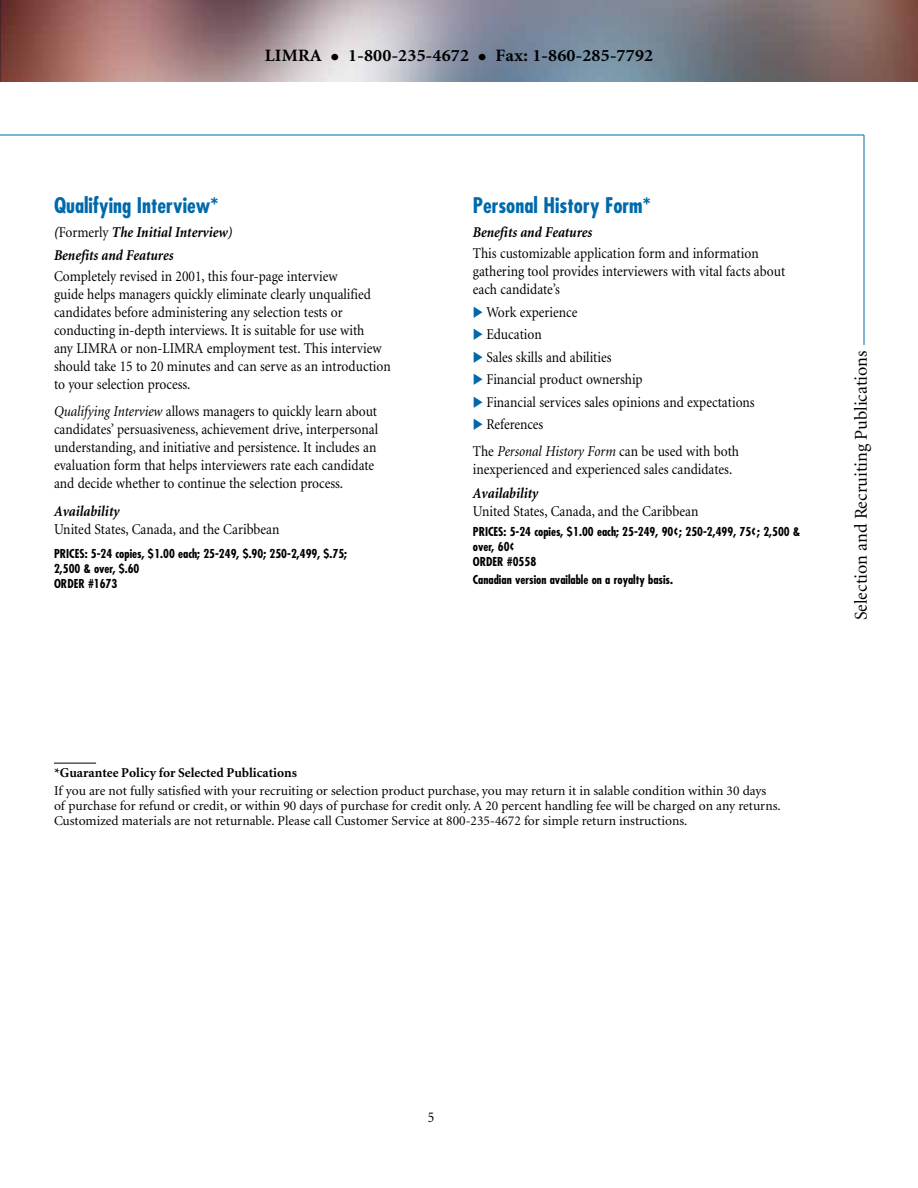
<style>
.page{position:relative;width:918px;height:1188px;background:#fff}
.page>*{position:absolute;margin:0;border:0;box-sizing:border-box;transform-origin:0 0}
.t1{font:700 condensed 21px "Futura";color:#0069aa}
.t2{font:18px "Minion";color:#000}
.t3{font:700 17.4px "Minion";letter-spacing:.01em;color:#000;scale:1.06 1}
.t4{font:15px/18px "Minion";color:#000;scale:.9 1}
.t5{font:italic 700 15px/22.5px "Minion";color:#000;scale:.9 1}
.t6{font:13.5px/15px "Minion";color:#000}
.t7{font:700 13.5px "Minion";color:#000}
.t8{font:700 condensed 12px/15px "Futura";color:#000}
.s1{font-size:27px}
.s2{font-weight:400;font-style:normal}
.s3{font-style:italic}
.s4{color:#0069aa}
</style>
<div class="page">
<img style="left:0;top:0;width:918px;height:82px">
<hr style="left:0;top:135px;width:864px;height:1px;background:#0069aa">
<hr style="left:864px;top:135px;width:1px;height:210px;background:#0069aa">
<hr style="left:54px;top:763px;width:42px;height:1px;background:#000">
<p class="t3" style="left:265px;top:47px;width:368px">LIMRA <span class="s1">•</span> 1-800-235-4672 <span class="s1">•</span> Fax: 1-860-285-7792</p>
<h1 class="t1" style="left:54px;top:192px;width:166px">Qualifying Interview*</h1>
<p class="t5" style="left:54px;top:222px;width:200px">(<span class="s2">Formerly</span> The Initial Interview)<br>Benefits and Features</p>
<p class="t4" style="left:54px;top:267px;width:376px">Completely revised in 2001, this four-page interview<br>guide helps managers quickly eliminate clearly unqualified candidates before administering any selection tests or conducting in-depth interviews. It is suitable for use with<br>any LIMRA or non-LIMRA employment test. This interview should take 15 to 20 minutes and can serve as an introduction to your selection process.</p>
<p class="t4" style="left:54px;top:402px;width:362px"><span class="s3">Qualifying Interview</span> allows managers to quickly learn about candidates’ persuasiveness, achievement drive, interpersonal understanding, and initiative and persistence. It includes an evaluation form that helps interviewers rate each candidate and decide whether to continue the selection process.</p>
<p class="t5" style="left:54px;top:501px;width:74px">Availability</p>
<p class="t4" style="left:54px;top:521px;width:252px">United States, Canada, and the Caribbean</p>
<p class="t8" style="left:54px;top:546px;width:295px">PRICES: 5-24 copies, $1.00 each; 25-249, $.90; 250-2,499, $.75;<br>2,500 &amp; over, $.60<br>ORDER #1673</p>
<h1 class="t1" style="left:473px;top:192px;width:179px">Personal History Form*</h1>
<p class="t5" style="left:473px;top:222px;width:134px">Benefits and Features</p>
<p class="t4" style="left:473px;top:245px;width:349px">This customizable application form and information gathering tool provides interviewers with vital facts about each candidate’s</p>
<p class="t4" style="left:473px;top:303px;width:118px"><span class="s4">◆</span> Work experience</p>
<p class="t4" style="left:473px;top:326px;width:78px"><span class="s4">◆</span> Education</p>
<p class="t4" style="left:473px;top:348px;width:156px"><span class="s4">◆</span> Sales skills and abilities</p>
<p class="t4" style="left:473px;top:371px;width:190px"><span class="s4">◆</span> Financial product ownership</p>
<p class="t4" style="left:473px;top:393px;width:315px"><span class="s4">◆</span> Financial services sales opinions and expectations</p>
<p class="t4" style="left:473px;top:411px;width:297px;line-height:27px"><span class="s4">◆</span> References<br>The <span class="s3">Personal History Form</span> can be used with both</p>
<p class="t4" style="left:473px;top:461px;width:290px">inexperienced and experienced sales candidates.</p>
<p class="t5" style="left:473px;top:483px;width:74px">Availability</p>
<p class="t4" style="left:473px;top:503px;width:252px">United States, Canada, and the Caribbean</p>
<p class="t8" style="left:473px;top:524px;width:329px">PRICES: 5-24 copies, $1.00 each; 25-249, 90¢; 250-2,499, 75¢; 2,500 &amp; over, 60¢<br>ORDER #0558</p>
<p class="t8" style="left:473px;top:572px;width:202px">Canadian version available on a royalty basis.</p>
<p class="t2" style="left:852px;top:620px;width:271px;rotate:-90deg">Selection and Recruiting Publications</p>
<p class="t7" style="left:54px;top:766px;width:245px">*Guarantee Policy for Selected Publications</p>
<p class="t6" style="left:54px;top:784px;width:728px">If you are not fully satisfied with your recruiting or selection product purchase, you may return it in salable condition within 30 days<br>of purchase for refund or credit, or within 90 days of purchase for credit only. A 20 percent handling fee will be charged on any returns.<br>Customized materials are not returnable. Please call Customer Service at 800-235-4672 for simple return instructions.</p>
<p class="t4" style="left:428px;top:1109px;width:9px">5</p>
</div>
